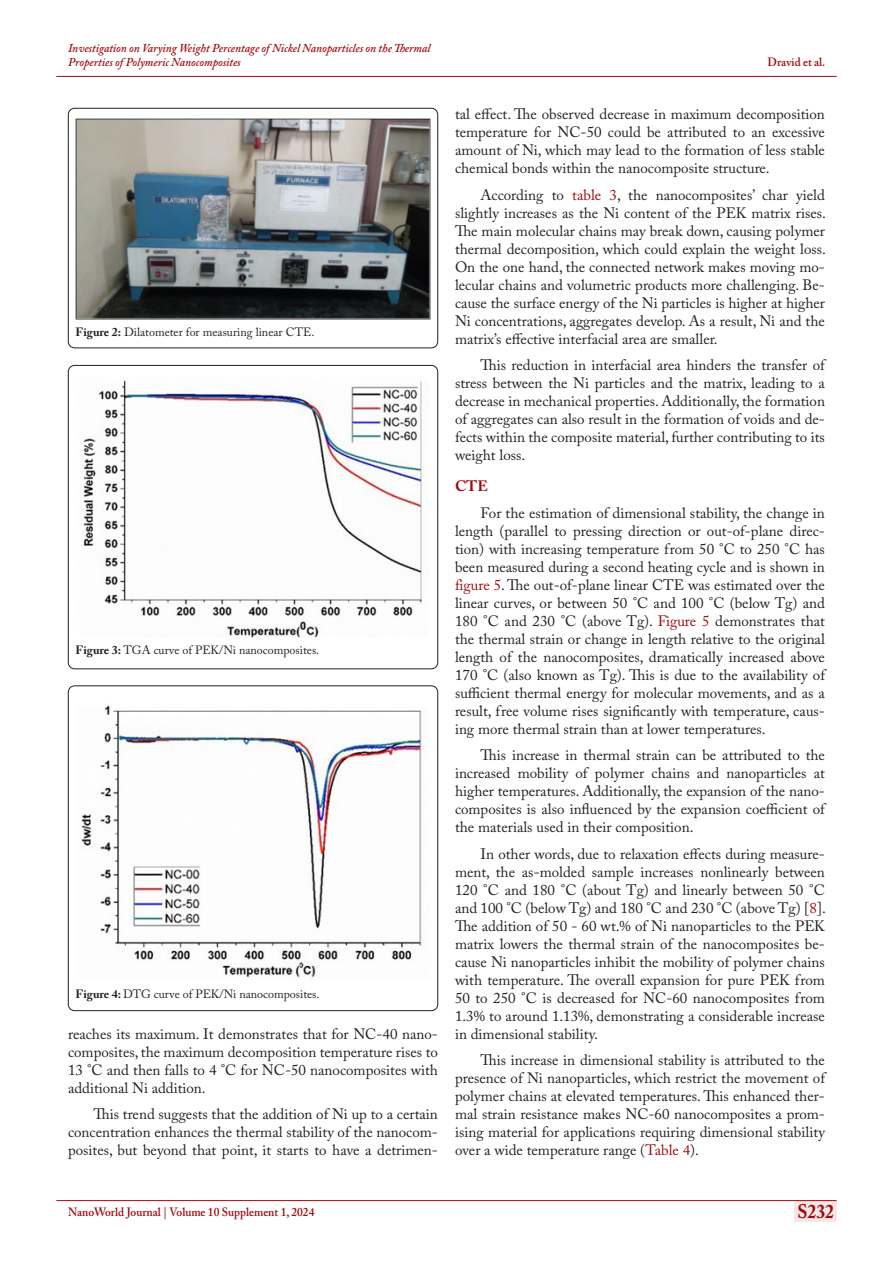
<style>
.page{position:relative;width:893px;height:1263px;background:#fff}
.page>*{position:absolute;margin:0;border:0;box-sizing:border-box;transform-origin:0 0}
.t1{font:700 19.5px "Adobe Caslon Pro";color:#9e0b0f;scale:.9 1}
.t2{font:15px/18px "Adobe Caslon Pro";color:#231f20;text-align:justify}
.Head-new-02{font:700 15px "Adobe Caslon Pro";color:#9e0b0f}
.t3{font:12px "Adobe Caslon Pro";color:#231f20}
.t4{font:italic 600 12px/14.4px "Adobe Caslon Pro";color:#9e0b0f;scale:.95 1}
.t5{font:600 12px "Adobe Caslon Pro";color:#9e0b0f;scale:.95 1}
.s1{font-weight:700}
.s2{color:#9e0b0f}
</style>
<div class="page">
<div style="left:794px;top:1200px;width:43px;height:21px;background:#f5e7e7"></div>
<hr style="left:56px;top:1200px;width:781px;height:1px;background:#9e0b0f">
<hr style="left:56px;top:76px;width:781px;height:1px;background:#9e0b0f">
<div style="left:68px;top:108px;width:370px;height:240px;border:1px solid #231f20;border-radius:6px"></div>
<img style="left:75px;top:119px;width:356px;height:200px">
<div style="left:68px;top:365px;width:370px;height:304px;border:1px solid #231f20;border-radius:6px"></div>
<img style="left:83px;top:380px;width:346px;height:258px">
<div style="left:68px;top:686px;width:370px;height:325px;border:1px solid #231f20;border-radius:6px"></div>
<img style="left:81px;top:705px;width:345px;height:273px">
<p class="t4" style="left:68px;top:41px;width:383px">Investigation on Varying Weight Percentage of Nickel Nanoparticles on the Thermal<br>Properties of Polymeric Nanocomposites</p>
<p class="t3" style="left:75px;top:325px;width:241px"><span class="s1">Figure 2:</span> Dilatometer for measuring linear CTE.</p>
<p class="t3" style="left:75px;top:643px;width:245px"><span class="s1">Figure 3:</span> TGA curve of PEK/Ni nanocomposites.</p>
<p class="t3" style="left:75px;top:987px;width:246px"><span class="s1">Figure 4:</span> DTG curve of PEK/Ni nanocomposites.</p>
<p class="t2" style="left:68px;top:1024px;width:371px">reaches its maximum. It demonstrates that for NC-40 nano&shy;composites, the maximum decomposition temperature rises to 13 °C and then falls to 4 °C for NC-50 nanocomposites with additional Ni addition.</p>
<p class="t2" style="left:68px;top:1105px;width:371px;text-indent:26px">This trend suggests that the addition of Ni up to a certain concentration enhances the thermal stability of the nanocom&shy;posites, but beyond that point, it starts to have a detrimen-</p>
<p class="t5" style="left:768px;top:55px;width:62px">Dravid et al.</p>
<p class="t2" style="left:455px;top:105px;width:371px">tal effect. The observed decrease in maximum decomposition temperature for NC-50 could be attributed to an excessive amount of Ni, which may lead to the formation of less stable chemical bonds within the nanocomposite structure.</p>
<p class="t2" style="left:455px;top:185px;width:372px;text-indent:26px">According to <span class="s2">table 3</span>, the nanocomposites’ char yield slightly increases as the Ni content of the PEK matrix rises.<br>The main molecular chains may break down, causing polymer thermal decomposition, which could explain the weight loss.<br>On the one hand, the connected network makes moving mo&shy;lecular chains and volumetric products more challenging. Be&shy;cause the surface energy of the Ni particles is higher at higher Ni concentrations, aggregates develop. As a result, Ni and the matrix’s effective interfacial area are smaller.</p>
<p class="t2" style="left:455px;top:356px;width:371px;text-indent:26px">This reduction in interfacial area hinders the transfer of stress between the Ni particles and the matrix, leading to a decrease in mechanical properties. Additionally, the formation of aggregates can also result in the formation of voids and de&shy;fects within the composite material, further contributing to its weight loss.</p>
<p class="Head-new-02" style="left:455px;top:477px;width:34px">CTE</p>
<p class="t2" style="left:455px;top:503px;width:371px;text-indent:26px">For the estimation of dimensional stability, the change in length (parallel to pressing direction or out-of-plane direc&shy;tion) with increasing temperature from 50 °C to 250 °C has been measured during a second heating cycle and is shown in <span class="s2">figure 5</span>. The out-of-plane linear CTE was estimated over the linear curves, or between 50 °C and 100 °C (below Tg) and 180 °C and 230 °C (above Tg). <span class="s2">Figure 5</span> demonstrates that the thermal strain or change in length relative to the original length of the nanocomposites, dramatically increased above 170 °C (also known as Tg). This is due to the availability of sufficient thermal energy for molecular movements, and as a result, free volume rises significantly with temperature, caus&shy;ing more thermal strain than at lower temperatures.</p>
<p class="t2" style="left:455px;top:746px;width:371px;text-indent:26px">This increase in thermal strain can be attributed to the increased mobility of polymer chains and nanoparticles at higher temperatures. Additionally, the expansion of the nano&shy;composites is also influenced by the expansion coefficient of the materials used in their composition.</p>
<p class="t2" style="left:455px;top:844px;width:372px;text-indent:26px">In other words, due to relaxation effects during measure&shy;ment, the as-molded sample increases nonlinearly between 120 °C and 180 °C (about Tg) and linearly between 50 °C and 100 °C (below Tg) and 180 °C and 230 °C (above Tg) [<span class="s2">8</span>].<br>The addition of 50 - 60 wt.% of Ni nanoparticles to the PEK matrix lowers the thermal strain of the nanocomposites be&shy;cause Ni nanoparticles inhibit the mobility of polymer chains with temperature. The overall expansion for pure PEK from 50 to 250 °C is decreased for NC-60 nanocomposites from 1.3% to around 1.13%, demonstrating a considerable increase in dimensional stability.</p>
<p class="t2" style="left:455px;top:1051px;width:371px;text-indent:26px">This increase in dimensional stability is attributed to the presence of Ni nanoparticles, which restrict the movement of polymer chains at elevated temperatures. This enhanced ther&shy;mal strain resistance makes NC-60 nanocomposites a prom&shy;ising material for applications requiring dimensional stability over a wide temperature range (<span class="s2">Table 4</span>).</p>
<p class="t5" style="left:68px;top:1204px;width:261px">NanoWorld Journal | Volume 10 Supplement 1, 2024</p>
<h1 class="t1" style="left:797px;top:1200px;width:42px">S232</h1>
</div>
